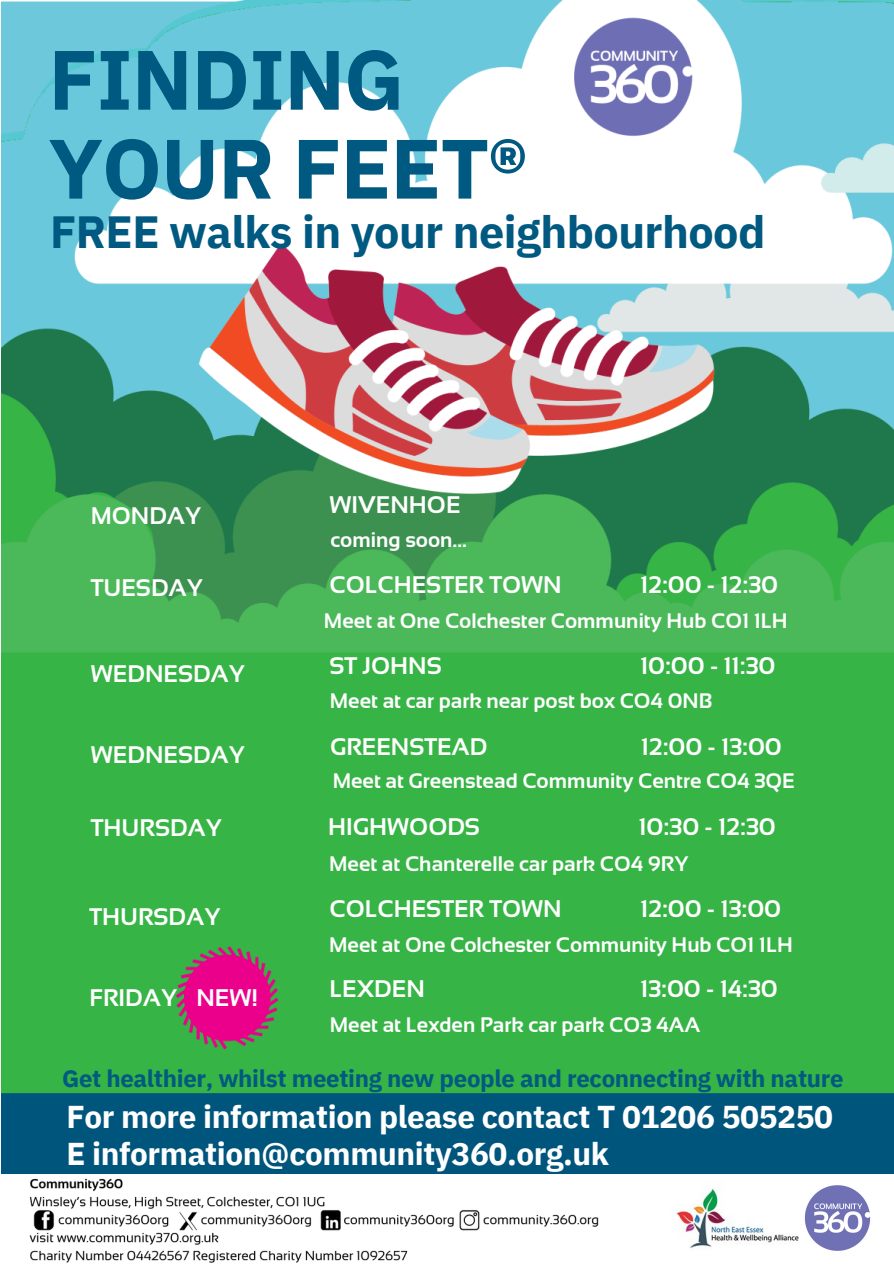
<style>
.page{position:relative;width:894px;height:1264px;background:#fff}
.page>*{position:absolute;margin:0;border:0;box-sizing:border-box;transform-origin:0 0}
.t1{font:700 84px/88.8px "IBM Plex Sans";letter-spacing:-.015em;color:#005981}
.t2{font:700 45px "IBM Plex Sans";letter-spacing:-.015em;color:#005981}
.t3{font:700 31.5px/37.2px "IBM Plex Sans";letter-spacing:-.015em;color:#fff}
.t4{font:700 24px "Sansation";color:#fff}
.t5{font:700 24px "IBM Plex Sans";letter-spacing:-.015em;color:#005981}
.t6{font:700 21px "Sansation";color:#fff}
</style>
<div class="page">
<img style="left:1px;top:0;width:892px;height:1173px">
<img style="left:676px;top:1188px;width:123px;height:60px">
<img style="left:804px;top:1185px;width:67px;height:66px">
<img style="left:29px;top:1178px;width:570px;height:85px">
<h4 class="t1" style="left:48px;top:34px;width:480px">FINDING<br>YOUR FEET®</h4>
<p class="t2" style="left:50px;top:202px;width:716px">FREE walks in your neighbourhood</p>
<h4 class="t4" style="left:91px;top:502px;width:111px">MONDAY</h4>
<h5 class="t4" style="left:91px;top:574px;width:113px">TUESDAY</h5>
<p class="t4" style="left:91px;top:660px;width:155px">WEDNESDAY</p>
<h3 class="t4" style="left:91px;top:741px;width:155px">WEDNESDAY</h3>
<p class="t4" style="left:91px;top:814px;width:132px">THURSDAY</p>
<p class="t4" style="left:89px;top:903px;width:132px">THURSDAY</p>
<h4 class="t4" style="left:329px;top:491px;width:132px">WIVENHOE</h4>
<h4 class="t6" style="left:330px;top:528px;width:138px">coming soon...</h4>
<h5 class="t4" style="left:329px;top:571px;width:234px">COLCHESTER TOWN</h5>
<h4 class="t4" style="left:640px;top:571px;width:139px">12:00 - 12:30</h4>
<h4 class="t6" style="left:324px;top:608px;width:465px">Meet at One Colchester Community Hub CO1 1LH</h4>
<p class="t4" style="left:329px;top:652px;width:114px">ST JOHNS</p>
<h4 class="t4" style="left:640px;top:652px;width:137px">10:00 - 11:30</h4>
<h5 class="t6" style="left:330px;top:688px;width:384px">Meet at car park near post box CO4 0NB</h5>
<h4 class="t4" style="left:330px;top:732px;width:159px">GREENSTEAD</h4>
<h4 class="t4" style="left:640px;top:732px;width:142px">12:00 - 13:00</h4>
<p class="t6" style="left:332px;top:769px;width:463px">Meet at Greenstead Community Centre CO4 3QE</p>
<h5 class="t4" style="left:328px;top:813px;width:153px">HIGHWOODS</h5>
<p class="t4" style="left:638px;top:813px;width:139px">10:30 - 12:30</p>
<h4 class="t6" style="left:329px;top:851px;width:360px">Meet at Chanterelle car park CO4 9RY</h4>
<h4 class="t4" style="left:329px;top:895px;width:234px">COLCHESTER TOWN</h4>
<h5 class="t4" style="left:640px;top:895px;width:142px">12:00 - 13:00</h5>
<p class="t6" style="left:329px;top:932px;width:465px">Meet at One Colchester Community Hub CO1 1LH</p>
<p class="t4" style="left:89px;top:984px;width:88px">FRIDAY</p>
<h4 class="t4" style="left:196px;top:984px;width:63px">NEW!</h4>
<h4 class="t4" style="left:329px;top:975px;width:97px">LEXDEN</h4>
<h5 class="t4" style="left:640px;top:975px;width:139px">13:00 - 14:30</h5>
<p class="t6" style="left:330px;top:1013px;width:372px">Meet at Lexden Park car park CO3 4AA</p>
<h5 class="t5" style="left:62px;top:1062px;width:783px">Get healthier, whilst meeting new people and reconnecting with nature</h5>
<h4 class="t3" style="left:66px;top:1097px;width:767px">For more information please contact T 01206 505250<br>E information@community360.org.uk</h4>
</div>
